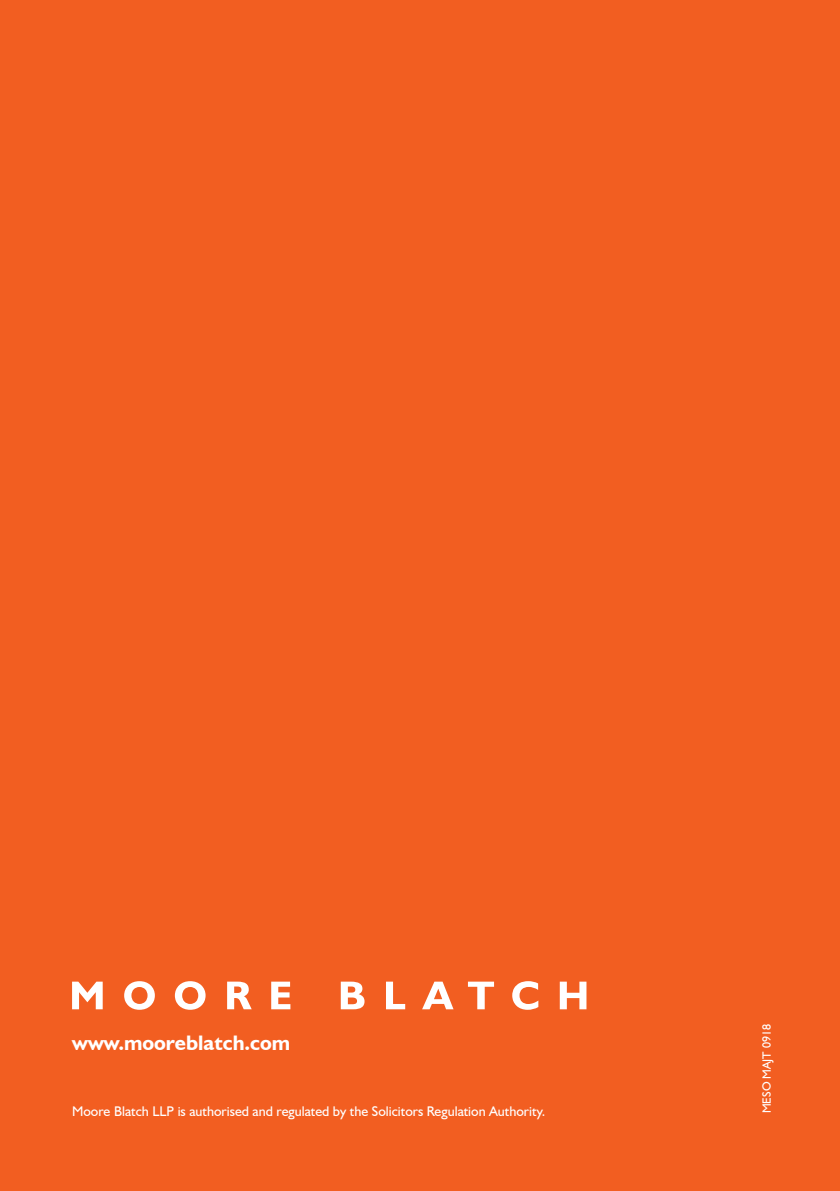
<style>
.page{position:relative;width:840px;height:1191px;background:#fff}
.page>*{position:absolute;margin:0;border:0;box-sizing:border-box;transform-origin:0 0}
.t1{font:700 21px "Humanist 521 BT";color:#fff}
.t2{font:14px "Humanist 521 BT";color:#fff}
.t3{font:12px "Humanist 521 BT";color:#fff}
</style>
<div class="page">
<div style="left:0;top:0;width:839px;height:1191px;background:#f25e21"></div>
<svg style="left:72px;top:981px;width:31px;height:28px"></svg>
<svg style="left:124px;top:981px;width:31px;height:28px"></svg>
<svg style="left:175px;top:981px;width:30px;height:28px"></svg>
<svg style="left:227px;top:981px;width:24px;height:28px"></svg>
<svg style="left:271px;top:981px;width:19px;height:28px"></svg>
<svg style="left:340px;top:981px;width:24px;height:28px"></svg>
<svg style="left:386px;top:981px;width:19px;height:28px"></svg>
<svg style="left:422px;top:981px;width:31px;height:28px"></svg>
<svg style="left:467px;top:981px;width:27px;height:28px"></svg>
<svg style="left:512px;top:981px;width:26px;height:28px"></svg>
<svg style="left:559px;top:981px;width:27px;height:28px"></svg>
<h1 class="t1" style="left:72px;top:1029px;width:220px">www.mooreblatch.com</h1>
<p class="t3" style="left:758px;top:1113px;width:91px;rotate:-90deg">MESO MAJT 0918</p>
<p class="t2" style="left:72px;top:1102px;width:474px">Moore Blatch LLP is authorised and regulated by the Solicitors Regulation Authority.</p>
</div>
